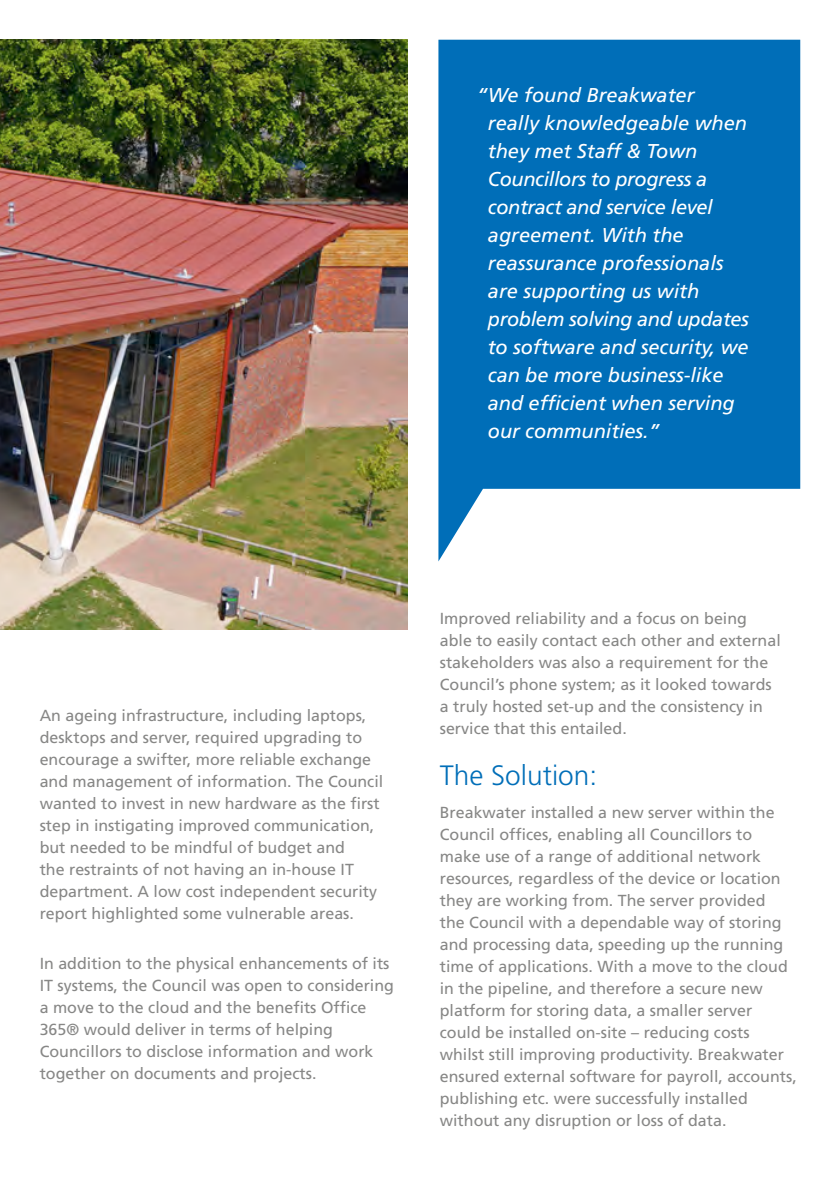
<style>
.page{position:relative;width:840px;height:1191px;background:#fff}
.page>*{position:absolute;margin:0;border:0;box-sizing:border-box;transform-origin:0 0}
.t1{font:300 28px "Frutiger";color:#006eb8}
.t2{font:italic 20px/28px "Frutiger";letter-spacing:-.005em;color:#fff}
.t3{font:16px/22px "Frutiger";color:#878786}
</style>
<div class="page">
<svg style="left:438px;top:40px;width:361px;height:521px;background:#2180c1"></svg>
<img style="left:0;top:40px;width:407px;height:589px">
<p class="t2" style="left:487px;top:81px;width:262px;text-indent:-11px">“We found Breakwater really knowledgeable when they met Staff &amp; Town<br>Councillors to progress a contract and service level agreement. With the reassurance professionals are supporting us with problem solving and updates to software and security, we can be more business-like and efficient when serving our communities.”</p>
<p class="t3" style="left:40px;top:704px;width:345px">An ageing infrastructure, including laptops, desktops and server, required upgrading to encourage a swifter, more reliable exchange and management of information. The Council wanted to invest in new hardware as the first step in instigating improved communication, but needed to be mindful of budget and<br>the restraints of not having an in-house IT department. A low cost independent security report highlighted some vulnerable areas.</p>
<p class="t3" style="left:40px;top:952px;width:355px">In addition to the physical enhancements of its IT systems, the Council was open to considering a move to the cloud and the benefits Office 365® would deliver in terms of helping Councillors to disclose information and work together on documents and projects.</p>
<p class="t3" style="left:439px;top:607px;width:342px">Improved reliability and a focus on being able to easily contact each other and external stakeholders was also a requirement for the Council’s phone system; as it looked towards a truly hosted set-up and the consistency in service that this entailed.</p>
<p class="t1" style="left:439px;top:759px;width:159px">The Solution:</p>
<p class="t3" style="left:439px;top:801px;width:358px">Breakwater installed a new server within the Council offices, enabling all Councillors to make use of a range of additional network resources, regardless of the device or location they are working from. The server provided<br>the Council with a dependable way of storing and processing data, speeding up the running time of applications. With a move to the cloud in the pipeline, and therefore a secure new platform for storing data, a smaller server could be installed on-site – reducing costs whilst still improving productivity. Breakwater ensured external software for payroll, accounts, publishing etc. were successfully installed without any disruption or loss of data.</p>
</div>
